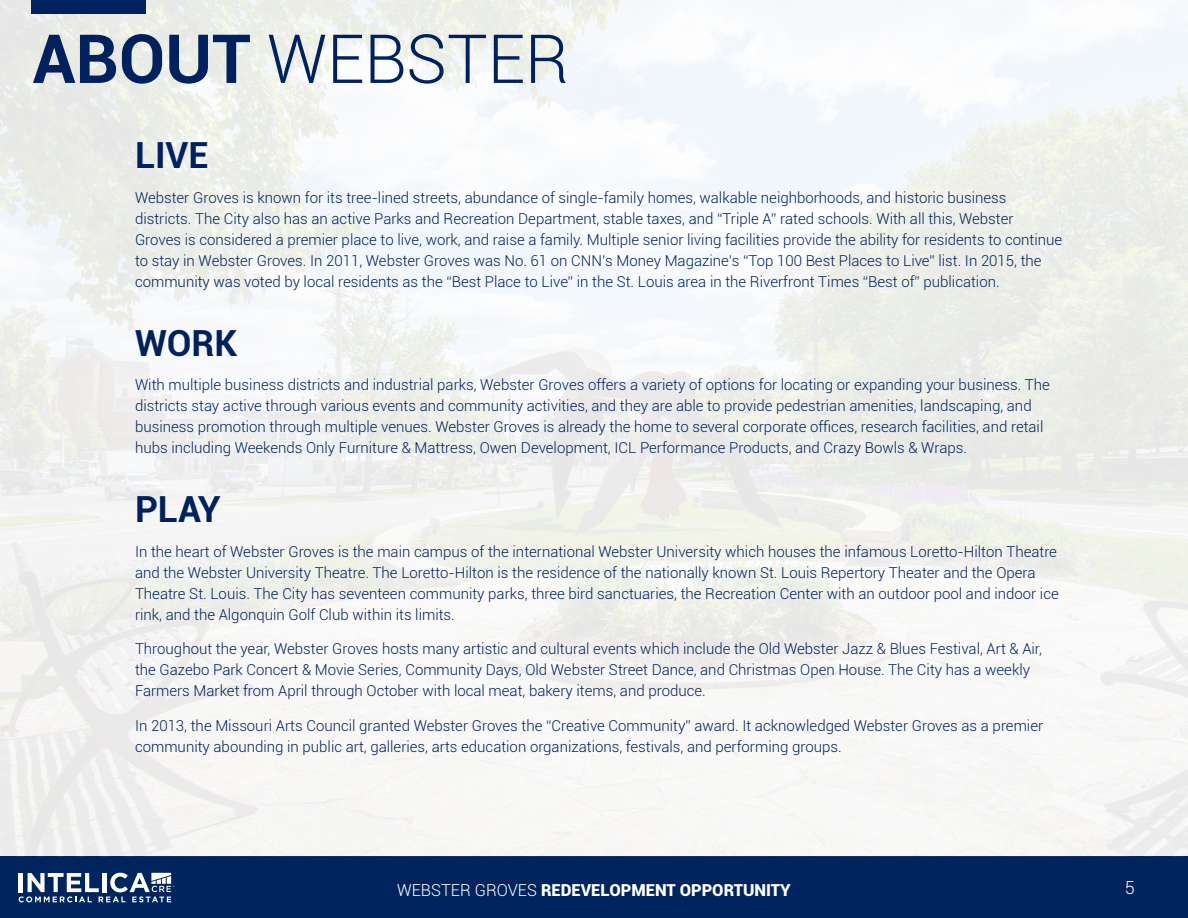
<style>
.page{position:relative;width:1188px;height:918px;background:#fff}
.page>*{position:absolute;margin:0;border:0;box-sizing:border-box;transform-origin:0 0}
.t1{font:300 67.8px "Roboto";color:#00215d}
.t2{font:700 36px "Roboto";color:#00215d}
.t3{font:300 18px "Roboto";color:#fff}
.t4{font:900 16.5px "Roboto";color:#fff}
.t5{font:300 15px/21px "Roboto";color:#00215d}
.s1{font-weight:700}
.s2{font-weight:300}
</style>
<div class="page">
<div style="left:0;top:856px;width:1188px;height:62px;background:#00245d"></div>
<svg style="left:19px;top:873px;width:155px;height:29px"></svg>
<img style="left:0;top:0;width:1188px;height:857px">
<div style="left:31px;top:0;width:115px;height:14px;background:#00215d"></div>
<p class="t1" style="left:32px;top:12px;width:538px"><span class="s1">ABOUT</span> WEBSTER</p>
<p class="t2" style="left:135px;top:130px;width:75px">LIVE</p>
<p class="t5" style="left:135px;top:186px;width:929px">Webster Groves is known for its tree-lined streets, abundance of single-family homes, walkable neighborhoods, and historic business districts. The City also has an active Parks and Recreation Department, stable taxes, and “Triple A” rated schools. With all this, Webster Groves is considered a premier place to live, work, and raise a family. Multiple senior living facilities provide the ability for residents to continue to stay in Webster Groves. In 2011, Webster Groves was No. 61 on CNN’s Money Magazine’s “Top 100 Best Places to Live” list. In 2015, the community was voted by local residents as the “Best Place to Live” in the St. Louis area in the Riverfront Times “Best of” publication.</p>
<p class="t2" style="left:135px;top:317px;width:104px">WORK</p>
<p class="t5" style="left:135px;top:374px;width:917px">With multiple business districts and industrial parks, Webster Groves offers a variety of options for locating or expanding your business. The districts stay active through various events and community activities, and they are able to provide pedestrian amenities, landscaping, and business promotion through multiple venues. Webster Groves is already the home to several corporate offices, research facilities, and retail hubs including Weekends Only Furniture &amp; Mattress, Owen Development, ICL Performance Products, and Crazy Bowls &amp; Wraps.</p>
<p class="t2" style="left:135px;top:484px;width:87px">PLAY</p>
<p class="t5" style="left:135px;top:540px;width:925px">In the heart of Webster Groves is the main campus of the international Webster University which houses the infamous Loretto-Hilton Theatre and the Webster University Theatre. The Loretto-Hilton is the residence of the nationally known St. Louis Repertory Theater and the Opera Theatre St. Louis. The City has seventeen community parks, three bird sanctuaries, the Recreation Center with an outdoor pool and indoor ice rink, and the Algonquin Golf Club within its limits.</p>
<p class="t5" style="left:135px;top:638px;width:909px">Throughout the year, Webster Groves hosts many artistic and cultural events which include the Old Webster Jazz &amp; Blues Festival, Art &amp; Air, the Gazebo Park Concert &amp; Movie Series, Community Days, Old Webster Street Dance, and Christmas Open House. The City has a weekly<br>Farmers Market from April through October with local meat, bakery items, and produce.</p>
<p class="t5" style="left:135px;top:714px;width:910px">In 2013, the Missouri Arts Council granted Webster Groves the “Creative Community” award. It acknowledged Webster Groves as a premier community abounding in public art, galleries, arts education organizations, festivals, and performing groups.</p>
<p class="t4" style="left:397px;top:878px;width:395px"><span class="s2">WEBSTER GROVES</span> REDEVELOPMENT OPPORTUNITY</p>
<p class="t3" style="left:1125px;top:875px;width:11px">5</p>
</div>
